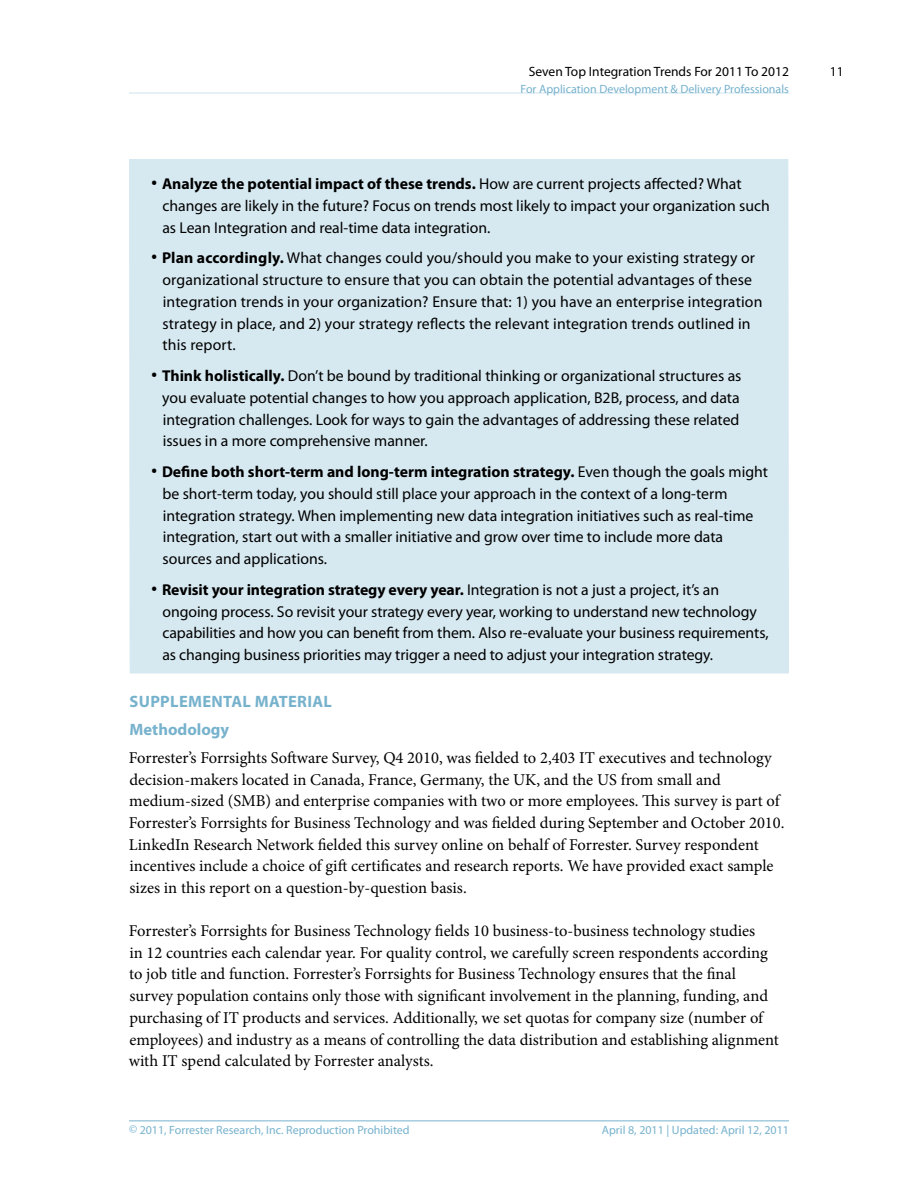
<style>
.page{position:relative;width:918px;height:1188px;background:#fff}
.page>*{position:absolute;margin:0;border:0;box-sizing:border-box;transform-origin:0 0}
.t1{font:16.5px/21.8px "Minion Pro";color:#000}
.t2{font:700 16.5px "Myriad Pro";letter-spacing:.02em;color:#77b2cd}
.t3{font:700 16.5px "Myriad Pro";color:#77b2cd}
.t4{font:15.75px/21.8px "Myriad Pro";color:#000}
.t5{font:13.5px "Myriad Pro";color:#000}
.t6{font:12px "Myriad Pro";color:#77b2cd}
.s1{font-weight:700;font-size:24px}
.s2{font-weight:700}
</style>
<div class="page">
<hr style="left:129px;top:1120px;width:660px;height:1px;background:#77b2cd">
<hr style="left:129px;top:93px;width:660px;height:1px;background:#cfe4ee">
<div style="left:129px;top:159px;width:660px;height:515px;background:#d6e8f0"></div>
<p class="t5" style="left:529px;top:64px;width:262px">Seven Top Integration Trends For 2011 To 2012</p>
<p class="t6" style="left:521px;top:82px;width:270px">For Application Development &amp; Delivery Professionals</p>
<p class="t4" style="left:162px;top:173px;width:609px;text-indent:-11px"><span class="s1">·</span> <span class="s2">Analyze the potential impact of these trends.</span> How are current projects affected? What changes are likely in the future? Focus on trends most likely to impact your organization such as Lean Integration and real-time data integration.</p>
<p class="t4" style="left:162px;top:247px;width:602px;text-indent:-11px"><span class="s1">·</span> <span class="s2">Plan accordingly.</span> What changes could you/should you make to your existing strategy or organizational structure to ensure that you can obtain the potential advantages of these integration trends in your organization? Ensure that: 1) you have an enterprise integration strategy in place, and 2) your strategy reflects the relevant integration trends outlined in this report.</p>
<p class="t4" style="left:162px;top:365px;width:581px;text-indent:-11px"><span class="s1">·</span> <span class="s2">Think holistically.</span> Don’t be bound by traditional thinking or organizational structures as you evaluate potential changes to how you approach application, B2B, process, and data integration challenges. Look for ways to gain the advantages of addressing these related issues in a more comprehensive manner.</p>
<p class="t4" style="left:162px;top:461px;width:607px;text-indent:-11px"><span class="s1">·</span> <span class="s2">Define both short-term and long-term integration strategy.</span> Even though the goals might be short-term today, you should still place your approach in the context of a long-term integration strategy. When implementing new data integration initiatives such as real-time integration, start out with a smaller initiative and grow over time to include more data sources and applications.</p>
<p class="t4" style="left:162px;top:579px;width:608px;text-indent:-11px"><span class="s1">·</span> <span class="s2">Revisit your integration strategy every year.</span> Integration is not a just a project, it’s an ongoing process. So revisit your strategy every year, working to understand new technology capabilities and how you can benefit from them. Also re-evaluate your business requirements, as changing business priorities may trigger a need to adjust your integration strategy.</p>
<p class="t2" style="left:130px;top:692px;width:61px">Supplementa</p>
<p class="t2" style="left:243px;top:692px;width:89px">l MATERIAL</p>
<p class="t3" style="left:130px;top:720px;width:101px">Methodology</p>
<p class="t1" style="left:129px;top:747px;width:657px">Forrester’s Forrsights Software Survey, Q4 2010, was fielded to 2,403 IT executives and technology decision-makers located in Canada, France, Germany, the UK, and the US from small and medium-sized (SMB) and enterprise companies with two or more employees. This survey is part of Forrester’s Forrsights for Business Technology and was fielded during September and October 2010.<br>LinkedIn Research Network fielded this survey online on behalf of Forrester. Survey respondent incentives include a choice of gift certificates and research reports. We have provided exact sample sizes in this report on a question-by-question basis.</p>
<p class="t1" style="left:129px;top:920px;width:652px">Forrester’s Forrsights for Business Technology fields 10 business-to-business technology studies<br>in 12 countries each calendar year. For quality control, we carefully screen respondents according to job title and function. Forrester’s Forrsights for Business Technology ensures that the final survey population contains only those with significant involvement in the planning, funding, and purchasing of IT products and services. Additionally, we set quotas for company size (number of employees) and industry as a means of controlling the data distribution and establishing alignment with IT spend calculated by Forrester analysts.</p>
<p class="t6" style="left:129px;top:1123px;width:282px">© 2011, Forrester Research, Inc. Reproduction Prohibited</p>
<p class="t6" style="left:602px;top:1123px;width:189px">April 8, 2011 | Updated: April 12, 2011</p>
<p class="t5" style="left:830px;top:64px;width:15px">11</p>
</div>
